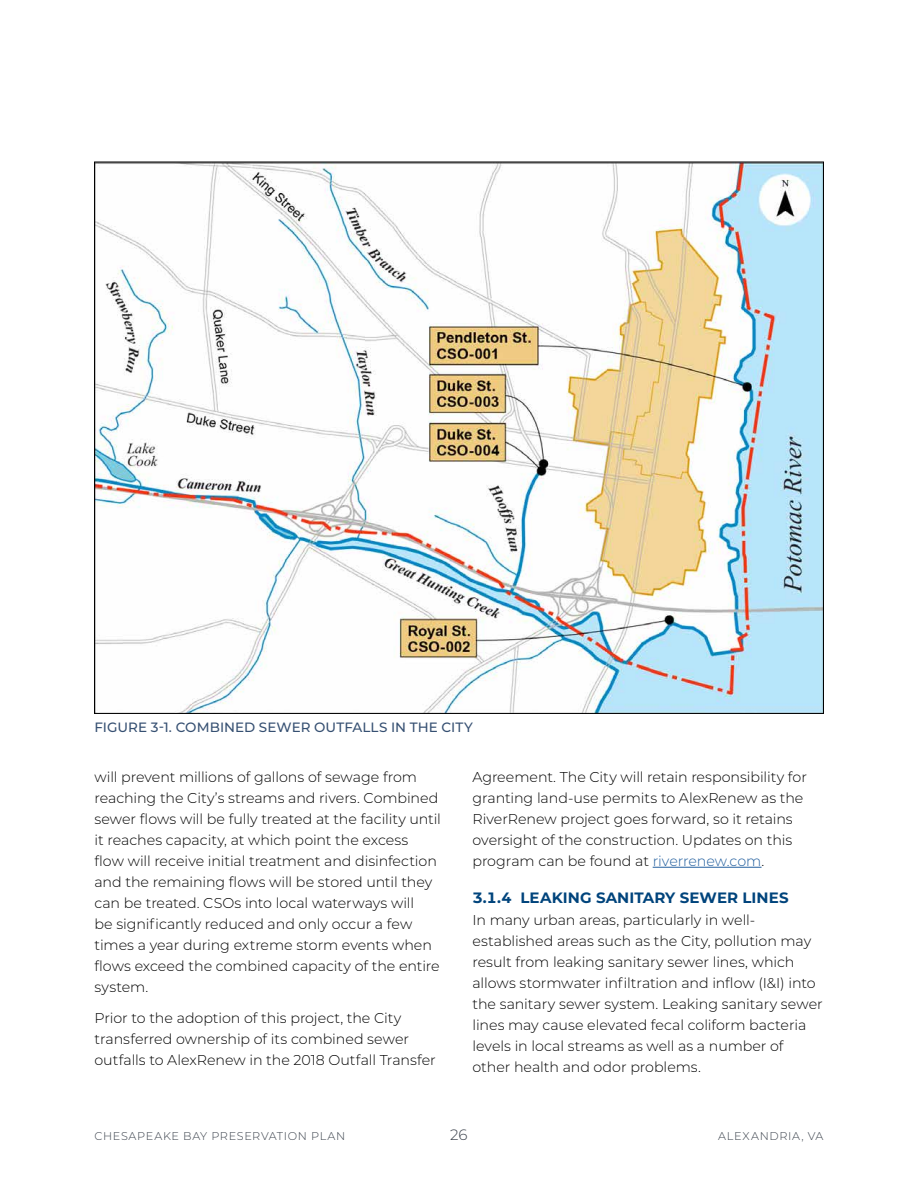
<style>
.page{position:relative;width:918px;height:1188px;background:#fff}
.page>*{position:absolute;margin:0;border:0;box-sizing:border-box;transform-origin:0 0}
.Head_2{font:700 15px "Montserrat";letter-spacing:.01em;color:#00447c}
.t1{font:300 15px "Montserrat";color:#3a414b}
.Body{font:300 14.25px/21px "Montserrat";letter-spacing:-.005em;color:#000}
.Body_NoSpace{font:300 14.25px/21px "Montserrat";letter-spacing:-.005em;color:#000}
.Fig_Title{font:500 13.5px "Montserrat";letter-spacing:.005em;color:#365072}
.t2{font:300 11.25px "Montserrat";letter-spacing:.06em;color:#3a414b}
.s1{color:#215e9e}
</style>
<div class="page">
<hr style="left:653px;top:867px;width:109px;height:1px;background:#215e9e">
<img style="left:96px;top:164px;width:726px;height:548px">
<p class="Fig_Title" style="left:94px;top:717px;width:380px">FIGURE 3-1. COMBINED SEWER OUTFALLS IN THE CITY</p>
<p class="Body" style="left:94px;top:766px;width:348px">will prevent millions of gallons of sewage from reaching the City’s streams and rivers. Combined sewer flows will be fully treated at the facility until it reaches capacity, at which point the excess flow will receive initial treatment and disinfection and the remaining flows will be stored until they can be treated. CSOs into local waterways will<br>be significantly reduced and only occur a few times a year during extreme storm events when flows exceed the combined capacity of the entire system.</p>
<p class="Body" style="left:94px;top:1007px;width:343px">Prior to the adoption of this project, the City transferred ownership of its combined sewer outfalls to AlexRenew in the 2018 Outfall Transfer</p>
<p class="Body" style="left:472px;top:766px;width:336px">Agreement. The City will retain responsibility for granting land-use permits to AlexRenew as the RiverRenew project goes forward, so it retains oversight of the construction. Updates on this program can be found at <span class="s1">riverrenew.com</span>.</p>
<p class="Head_2" style="left:472px;top:887px;width:318px">3.1.4 LEAKING SANITARY SEWER LINES</p>
<p class="Body_NoSpace" style="left:472px;top:909px;width:352px">In many urban areas, particularly in well&shy;established areas such as the City, pollution may result from leaking sanitary sewer lines, which allows stormwater infiltration and inflow (I&amp;I) into the sanitary sewer system. Leaking sanitary sewer lines may cause elevated fecal coliform bacteria levels in local streams as well as a number of other health and odor problems.</p>
<p class="t2" style="left:94px;top:1129px;width:252px">CHESAPEAKE BAY PRESERVATION PLAN</p>
<p class="t1" style="left:450px;top:1125px;width:19px">26</p>
<p class="t2" style="left:718px;top:1129px;width:107px">ALEXANDRIA, VA</p>
</div>
